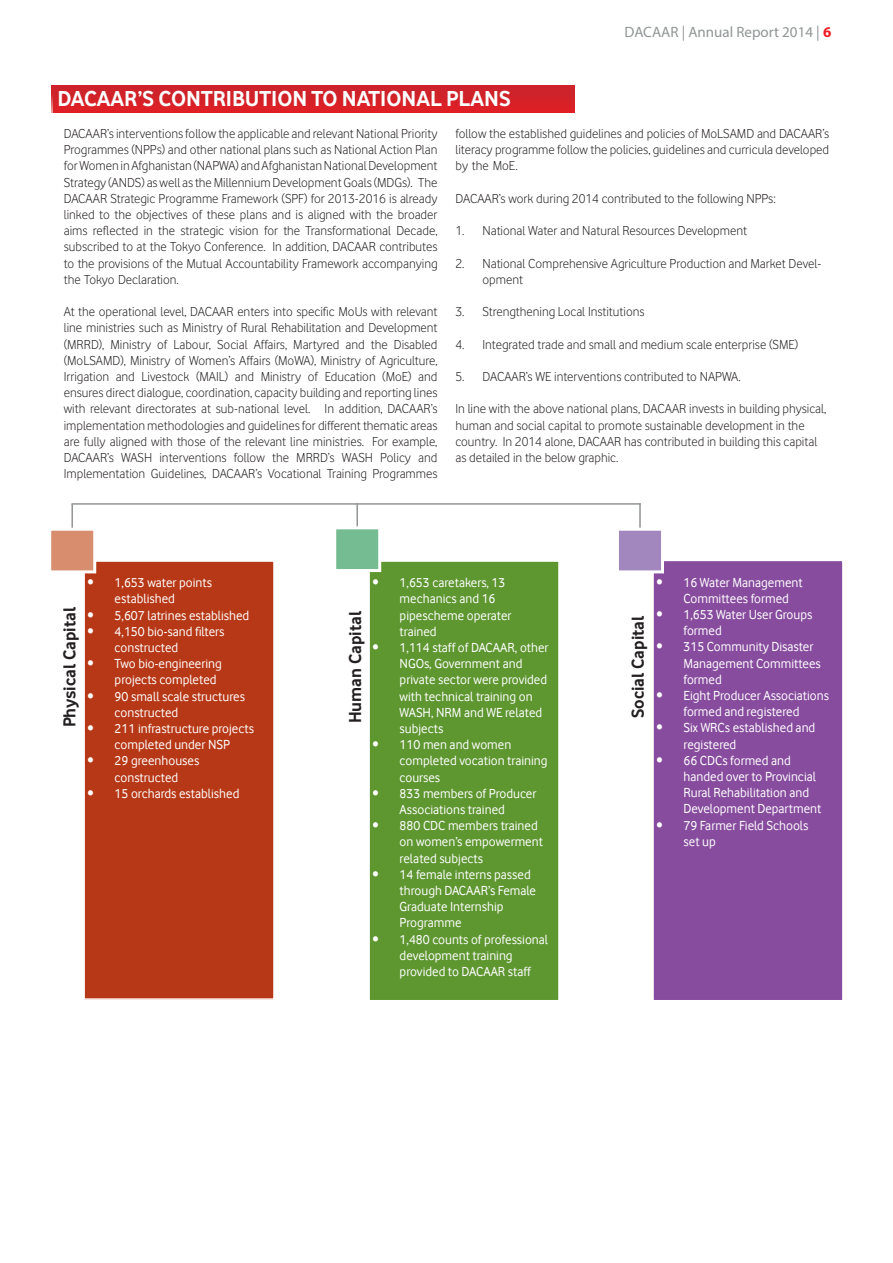
<style>
.page{position:relative;width:893px;height:1263px;background:#fff}
.page>*{position:absolute;margin:0;border:0;box-sizing:border-box;transform-origin:0 0}
.t1{font:700 22.5px "Vodafone Rg";color:#fff}
.t2{font:700 18px "Vodafone Rg";color:#231f20}
.t3{font:15px "Myriad Pro";color:#919596}
.t4{font:13.5px/16.2px "Vodafone Lt";color:#231f20;text-align:justify}
.t5{font:13.5px/16.2px "Vodafone Rg";color:#fff}
.s1{font-weight:700;color:#ee1d23}
</style>
<div class="page">
<hr style="left:639px;top:503px;width:2px;height:31px;background:#919596">
<hr style="left:356px;top:503px;width:2px;height:31px;background:#919596">
<hr style="left:71px;top:504px;width:2px;height:30px;background:#919596">
<div style="left:52px;top:85px;width:523px;height:28px;background:#ce232a"></div>
<div style="left:369px;top:561px;width:190px;height:440px;background:#5e9630"></div>
<div style="left:368px;top:560px;width:192px;height:441px;border:2px solid #fff"></div>
<div style="left:84px;top:561px;width:190px;height:438px;background:#b73816"></div>
<div style="left:83px;top:560px;width:192px;height:440px;border:2px solid #fff"></div>
<div style="left:653px;top:560px;width:190px;height:441px;background:#874c9e"></div>
<div style="left:652px;top:560px;width:192px;height:441px;border:2px solid #fff"></div>
<div style="left:48px;top:528px;width:48px;height:45px;background:#d88e6e;border:3px solid #fff"></div>
<div style="left:333px;top:526px;width:48px;height:46px;background:#76bc92;border:3px solid #fff"></div>
<div style="left:616px;top:528px;width:48px;height:45px;background:#a286be;border:3px solid #fff"></div>
<hr style="left:71px;top:503px;width:570px;height:2px;background:#919596">
<p class="t3" style="left:625px;top:22px;width:208px">DACAAR | Annual Report 2014 | <span class="s1">6</span></p>
<p class="t1" style="left:57px;top:85px;width:455px">DACAAR’S CONTRIBUTION TO NATIONAL PLANS</p>
<p class="t4" style="left:64px;top:125px;width:375px">DACAAR’s interventions follow the applicable and relevant National Priority Programmes (NPPs) and other national plans such as National Action Plan for Women in Afghanistan (NAPWA) and Afghanistan National Development Strategy (ANDS) as well as the Millennium Development Goals (MDGs). The DACAAR Strategic Programme Framework (SPF) for 2013-2016 is already linked to the objectives of these plans and is aligned with the broader aims reflected in the strategic vision for the Transformational Decade, subscribed to at the Tokyo Conference. In addition, DACAAR contributes to the provisions of the Mutual Accountability Framework accompanying the Tokyo Declaration.</p>
<p class="t4" style="left:64px;top:304px;width:375px">At the operational level, DACAAR enters into specific MoUs with relevant line ministries such as Ministry of Rural Rehabilitation and Development (MRRD), Ministry of Labour, Social Affairs, Martyred and the Disabled (MoLSAMD), Ministry of Women’s Affairs (MoWA), Ministry of Agriculture, Irrigation and Livestock (MAIL) and Ministry of Education (MoE) and ensures direct dialogue, coordination, capacity building and reporting lines with relevant directorates at sub-national level. In addition, DACAAR’s implementation methodologies and guidelines for different thematic areas are fully aligned with those of the relevant line ministries. For example, DACAAR’s WASH interventions follow the MRRD’s WASH Policy and Implementation Guidelines, DACAAR’s Vocational Training Programmes</p>
<p class="t4" style="left:455px;top:125px;width:375px">follow the established guidelines and policies of MoLSAMD and DACAAR’s literacy programme follow the policies, guidelines and curricula developed by the MoE.</p>
<p class="t4" style="left:455px;top:190px;width:322px">DACAAR’s work during 2014 contributed to the following NPPs:</p>
<p class="t4" style="left:455px;top:223px;width:293px">1. National Water and Natural Resources Development</p>
<p class="t4" style="left:482px;top:255px;width:340px;text-indent:-27px">2. National Comprehensive Agriculture Production and Market Devel&shy;opment</p>
<p class="t4" style="left:455px;top:304px;width:190px">3. Strengthening Local Institutions</p>
<p class="t4" style="left:455px;top:336px;width:344px">4. Integrated trade and small and medium scale enterprise (SME)</p>
<p class="t4" style="left:455px;top:368px;width:287px">5. DACAAR’s WE interventions contributed to NAPWA.</p>
<p class="t4" style="left:455px;top:401px;width:372px;text-align:left">In line with the above national plans, DACAAR invests in building physical, human and social capital to promote sustainable development in the country. In 2014 alone, DACAAR has contributed in building this capital as detailed in the below graphic.</p>
<p class="t5" style="left:115px;top:574px;width:99px;text-indent:-27px">• 1,653 water points established</p>
<p class="t5" style="left:88px;top:607px;width:163px">• 5,607 latrines established</p>
<p class="t5" style="left:115px;top:623px;width:111px;text-indent:-27px">• 4,150 bio-sand filters constructed</p>
<p class="t5" style="left:115px;top:655px;width:109px;text-indent:-27px">• Two bio-engineering projects completed</p>
<p class="t5" style="left:115px;top:688px;width:132px;text-indent:-27px">• 90 small scale structures constructed</p>
<p class="t5" style="left:88px;top:720px;width:168px;text-align:center">• 211 infrastructure projects completed under NSP</p>
<p class="t5" style="left:88px;top:753px;width:113px;text-align:center">• 29 greenhouses constructed</p>
<p class="t5" style="left:88px;top:785px;width:153px">• 15 orchards established</p>
<p class="t5" style="left:400px;top:574px;width:113px;text-indent:-27px">• 1,653 caretakers, 13 mechanics and 16 pipescheme operater trained</p>
<p class="t5" style="left:400px;top:639px;width:150px;text-indent:-27px">• 1,114 staff of DACAAR, other<br>NGOs, Government and private sector were provided with technical training on<br>WASH, NRM and WE related subjects</p>
<p class="t5" style="left:400px;top:736px;width:149px;text-indent:-27px">• 110 men and women completed vocation training courses</p>
<p class="t5" style="left:373px;top:785px;width:165px;text-align:center">• 833 members of Producer<br>Associations trained</p>
<p class="t5" style="left:400px;top:817px;width:145px;text-indent:-27px">• 880 CDC members trained on women’s empowerment related subjects</p>
<p class="t5" style="left:400px;top:866px;width:138px;text-indent:-27px">• 14 female interns passed through DACAAR’s Female<br>Graduate Internship<br>Programme</p>
<p class="t5" style="left:400px;top:931px;width:150px;text-indent:-27px">• 1,480 counts of professional development training provided to DACAAR staff</p>
<p class="t2" style="left:59px;top:727px;width:122px;rotate:-90deg">Physical Capital</p>
<p class="t2" style="left:627px;top:718px;width:105px;rotate:-90deg">Social Capital</p>
<p class="t2" style="left:345px;top:723px;width:114px;rotate:-90deg">Human Capital</p>
<p class="t5" style="left:683px;top:574px;width:121px;text-indent:-27px">• 16 Water Management<br>Committees formed</p>
<p class="t5" style="left:683px;top:606px;width:130px;text-indent:-27px">• 1,653 Water User Groups formed</p>
<p class="t5" style="left:683px;top:639px;width:139px;text-indent:-27px">• 315 Community Disaster<br>Management Committees formed</p>
<p class="t5" style="left:656px;top:687px;width:174px;text-align:center">• Eight Producer Associations formed and registered</p>
<p class="t5" style="left:683px;top:720px;width:133px;text-indent:-27px">• Six WRCs established and registered</p>
<p class="t5" style="left:683px;top:752px;width:139px;text-indent:-27px">• 66 CDCs formed and handed over to Provincial<br>Rural Rehabilitation and<br>Development Department</p>
<p class="t5" style="left:683px;top:817px;width:127px;text-indent:-27px">• 79 Farmer Field Schools set up</p>
</div>
